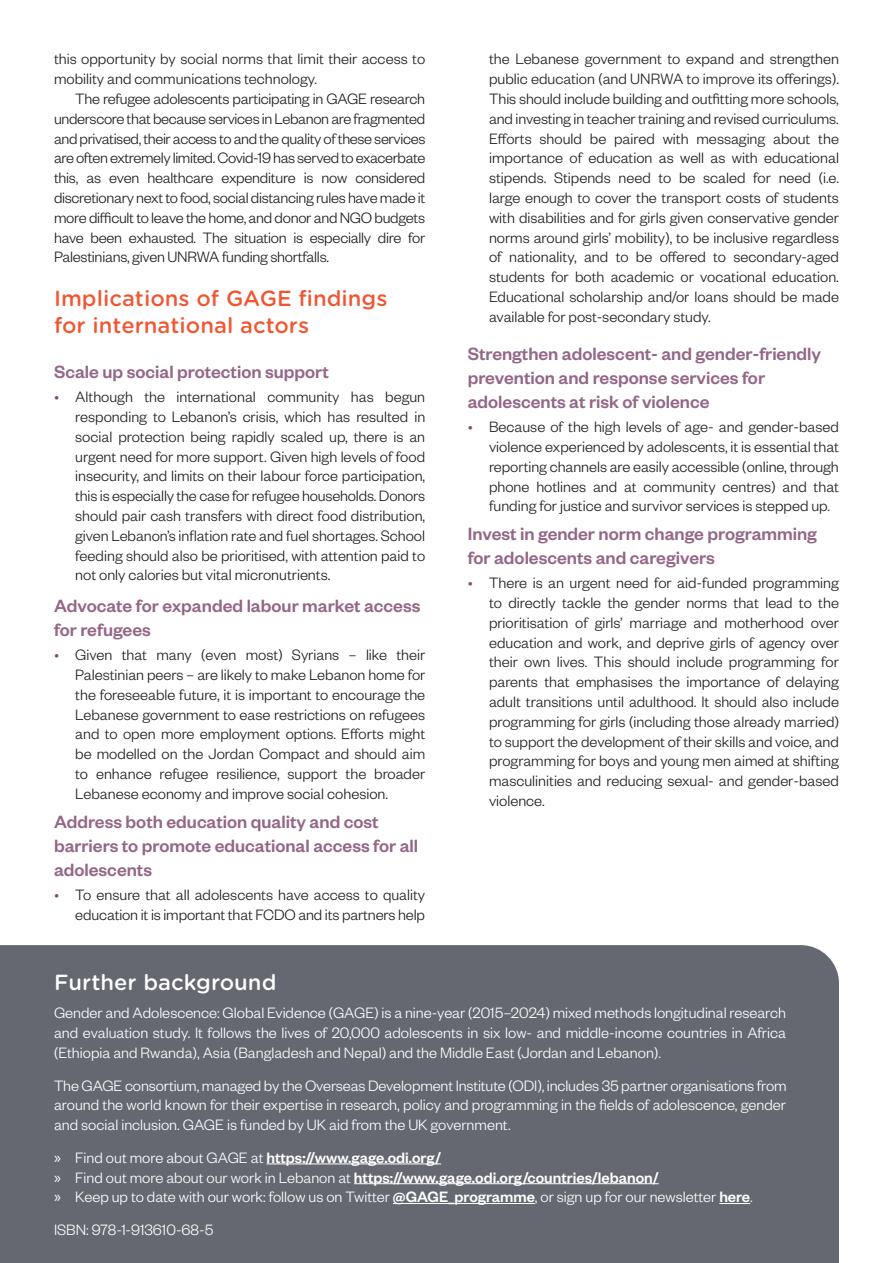
<style>
.page{position:relative;width:893px;height:1263px;background:#fff}
.page>*{position:absolute;margin:0;border:0;box-sizing:border-box;transform-origin:0 0}
.Heading_1_no_number{font:500 21px/27px "Gotham Rnd S Sm";color:#f05632}
.Heading_1_no_number-2{font:500 21px "Gotham Rnd S Sm";color:#fff}
.Heading_4{font:500 19.5px/24px "Founders Grotesk";color:#946787}
.Body_text{font:300 16.5px/19.8px "Founders Grotesk";color:#231f20;text-align:justify}
.Body_text_1st_Para{font:300 16.5px/19.8px "Founders Grotesk";color:#fff;text-align:justify}
.t1{font:500 16.5px "Founders Grotesk";color:#fff}
.Body_text_1st_Para-2{font:300 16.5px/19.8px "Founders Grotesk";color:#231f20}
.s1{color:#814a74}
.s2{font-family:"Myriad Pro";font-weight:400}
.s3{font-weight:300}
.s4{font-weight:500}
</style>
<div class="page">
<div style="left:0;top:945px;width:839px;height:318px;background:#656871"></div>
<div style="left:54px;top:962px;width:733px;height:298px;background:#656871"></div>
<hr style="left:266px;top:1163px;width:175px;height:1px;background:#fff">
<hr style="left:354px;top:1183px;width:305px;height:1px;background:#fff">
<hr style="left:393px;top:1203px;width:142px;height:1px;background:#fff">
<hr style="left:719px;top:1203px;width:31px;height:1px;background:#fff">
<p class="Body_text_1st_Para-2" style="left:54px;top:48px;width:373px">this opportunity by social norms that limit their access to mobility and communications technology.</p>
<p class="Body_text" style="left:54px;top:88px;width:373px;text-indent:21px">The refugee adolescents participating in GAGE research underscore that because services in Lebanon are fragmented and privatised, their access to and the quality of these services are often extremely limited. Covid-19 has served to exacerbate this, as even healthcare expenditure is now considered discretionary next to food, social distancing rules have made it more difficult to leave the home, and donor and NGO budgets have been exhausted. The situation is especially dire for Palestinians, given UNRWA funding shortfalls.</p>
<p class="Heading_1_no_number" style="left:54px;top:284px;width:335px">Implications of GAGE findings for international actors</p>
<p class="Heading_4" style="left:54px;top:359px;width:277px">Scale up social protection support</p>
<p class="Body_text" style="left:75px;top:386px;width:351px;text-indent:-21px"><span class="s1">•</span> Although the international community has begun responding to Lebanon’s crisis, which has resulted in social protection being rapidly scaled up, there is an urgent need for more support. Given high levels of food insecurity, and limits on their labour force participation, this is especially the case for refugee households. Donors should pair cash transfers with direct food distribution, given Lebanon’s inflation rate and fuel shortages. School feeding should also be prioritised, with attention paid to not only calories but vital micronutrients.</p>
<p class="Heading_4" style="left:54px;top:593px;width:368px">Advocate for expanded labour market access for refugees</p>
<p class="Body_text" style="left:75px;top:644px;width:352px;text-indent:-21px"><span class="s1">•</span> Given that many (even most) Syrians – like their Palestinian peers – are likely to make Lebanon home for the foreseeable future, it is important to encourage the Lebanese government to ease restrictions on refugees and to open more employment options. Efforts might be modelled on the Jordan Compact and should aim to enhance refugee resilience, support the broader Lebanese economy and improve social cohesion.</p>
<p class="Heading_4" style="left:54px;top:809px;width:366px">Address both education quality and cost barriers to promote educational access for all adolescents</p>
<p class="Body_text" style="left:54px;top:884px;width:373px;text-align:right"><span class="s1">•</span> To ensure that all adolescents have access to quality education it is important that FCDO and its partners help</p>
<p class="Body_text" style="left:489px;top:48px;width:351px">the Lebanese government to expand and strengthen public education (and UNRWA to improve its offerings).<br>This should include building and outfitting more schools, and investing in teacher training and revised curriculums.<br>Efforts should be paired with messaging about the importance of education as well as with educational stipends. Stipends need to be scaled for need (i.e. large enough to cover the transport costs of students with disabilities and for girls given conservative gender norms around girls’ mobility), to be inclusive regardless of nationality, and to be offered to secondary-aged students for both academic or vocational education.<br>Educational scholarship and/or loans should be made available for post-secondary study.</p>
<p class="Heading_4" style="left:468px;top:341px;width:355px">Strengthen adolescent- and gender-friendly prevention and response services for adolescents at risk of violence</p>
<p class="Body_text" style="left:489px;top:416px;width:351px;text-indent:-21px"><span class="s1">•</span> Because of the high levels of age- and gender-based violence experienced by adolescents, it is essential that reporting channels are easily accessible (online, through phone hotlines and at community centres) and that funding for justice and survivor services is stepped up.</p>
<p class="Heading_4" style="left:468px;top:521px;width:351px">Invest in gender norm change programming for adolescents and caregivers</p>
<p class="Body_text" style="left:489px;top:572px;width:351px;text-indent:-21px"><span class="s1">•</span> There is an urgent need for aid-funded programming to directly tackle the gender norms that lead to the prioritisation of girls’ marriage and motherhood over education and work, and deprive girls of agency over their own lives. This should include programming for parents that emphasises the importance of delaying adult transitions until adulthood. It should also include programming for girls (including those already married) to support the development of their skills and voice, and programming for boys and young men aimed at shifting masculinities and reducing sexual- and gender-based violence.</p>
<p class="Heading_1_no_number-2" style="left:54px;top:967px;width:224px">Further background</p>
<p class="Body_text_1st_Para" style="left:54px;top:1002px;width:734px">Gender and Adolescence: Global Evidence (GAGE) is a nine-year (2015–2024) mixed methods longitudinal research and evaluation study. It follows the lives of 20,000 adolescents in six low- and middle-income countries in Africa (Ethiopia and Rwanda), Asia (Bangladesh and Nepal) and the Middle East (Jordan and Lebanon).</p>
<p class="Body_text_1st_Para" style="left:54px;top:1074px;width:734px">The GAGE consortium, managed by the Overseas Development Institute (ODI), includes 35 partner organisations from around the world known for their expertise in research, policy and programming in the fields of adolescence, gender and social inclusion. GAGE is funded by UK aid from the UK government.</p>
<p class="t1" style="left:54px;top:1147px;width:389px"><span class="s2">»</span> <span class="s3">Find out more about GAGE at</span> https://www.gage.odi.org/</p>
<p class="t1" style="left:54px;top:1167px;width:606px"><span class="s2">»</span> <span class="s3">Find out more about our work in Lebanon at</span> https://www.gage.odi.org/countries/lebanon/</p>
<p class="Body_text_1st_Para" style="left:54px;top:1186px;width:700px"><span class="s2">»</span> Keep up to date with our work: follow us on Twitter <span class="s4">@GAGE_programme</span>, or sign up for our newsletter <span class="s4">here</span>.</p>
<p class="Body_text_1st_Para" style="left:54px;top:1219px;width:161px">ISBN: 978-1-913610-68-5</p>
</div>
